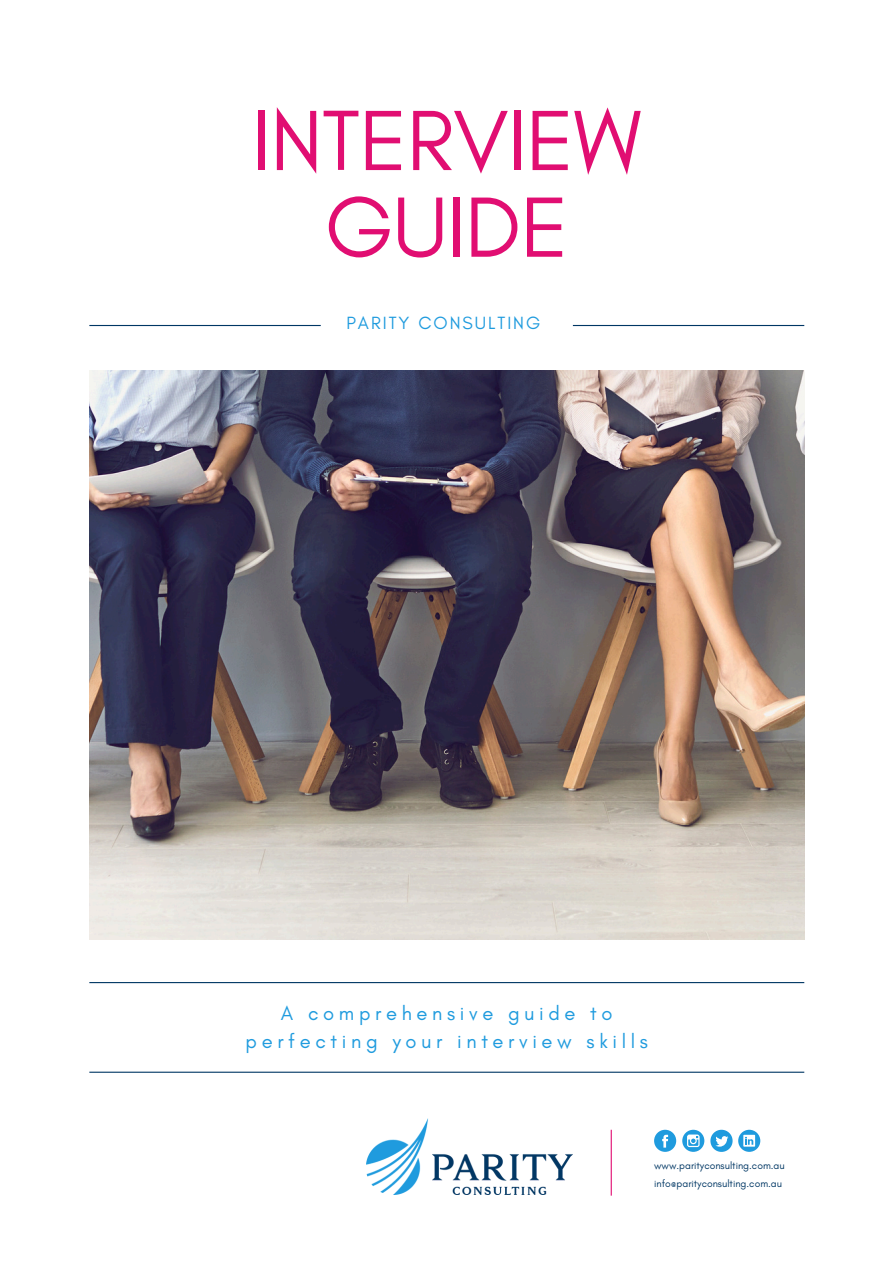
<style>
.page{position:relative;width:894px;height:1264px;background:#fff}
.page>*{position:absolute;margin:0;border:0;box-sizing:border-box;transform-origin:0 0}
.t1{font:87px/86.7px "Glacial Indifference";letter-spacing:-.01em;color:#e10e72;text-align:center}
.t2{font:20.1px/28.2px "Glacial Indifference";letter-spacing:.23em;color:#1f9bde;text-align:center}
.t3{font:18px "Glacial Indifference";letter-spacing:.11em;color:#1f9bde}
.t4{font:10.35px "Glacial Indifference";color:#003764}
</style>
<div class="page">
<img style="left:89px;top:371px;width:715px;height:568px">
<hr style="left:572px;top:325px;width:232px;height:1px;background:#003764">
<hr style="left:89px;top:325px;width:231px;height:1px;background:#003764">
<hr style="left:89px;top:982px;width:715px;height:1px;background:#003764">
<hr style="left:89px;top:1071px;width:715px;height:1px;background:#003764">
<img style="left:366px;top:1118px;width:206px;height:76px">
<svg style="left:654px;top:1129px;width:22px;height:22px"></svg>
<svg style="left:738px;top:1129px;width:22px;height:22px"></svg>
<svg style="left:682px;top:1129px;width:22px;height:22px"></svg>
<svg style="left:710px;top:1129px;width:22px;height:22px"></svg>
<hr style="left:610px;top:1129px;width:1px;height:66px;background:#e10e72">
<h3 class="t1" style="left:252px;top:96px;width:391px">INTERVIEW<br>GUIDE</h3>
<h1 class="t3" style="left:346px;top:312px;width:195px">PARITY CONSULTING</h1>
<h2 class="t2" style="left:245px;top:998px;width:404px">A comprehensive guide to perfecting your interview skills</h2>
<p class="t4" style="left:654px;top:1159px;width:132px">www.parityconsulting.com.au</p>
<p class="t4" style="left:654px;top:1177px;width:129px">info@parityconsulting.com.au</p>
</div>
